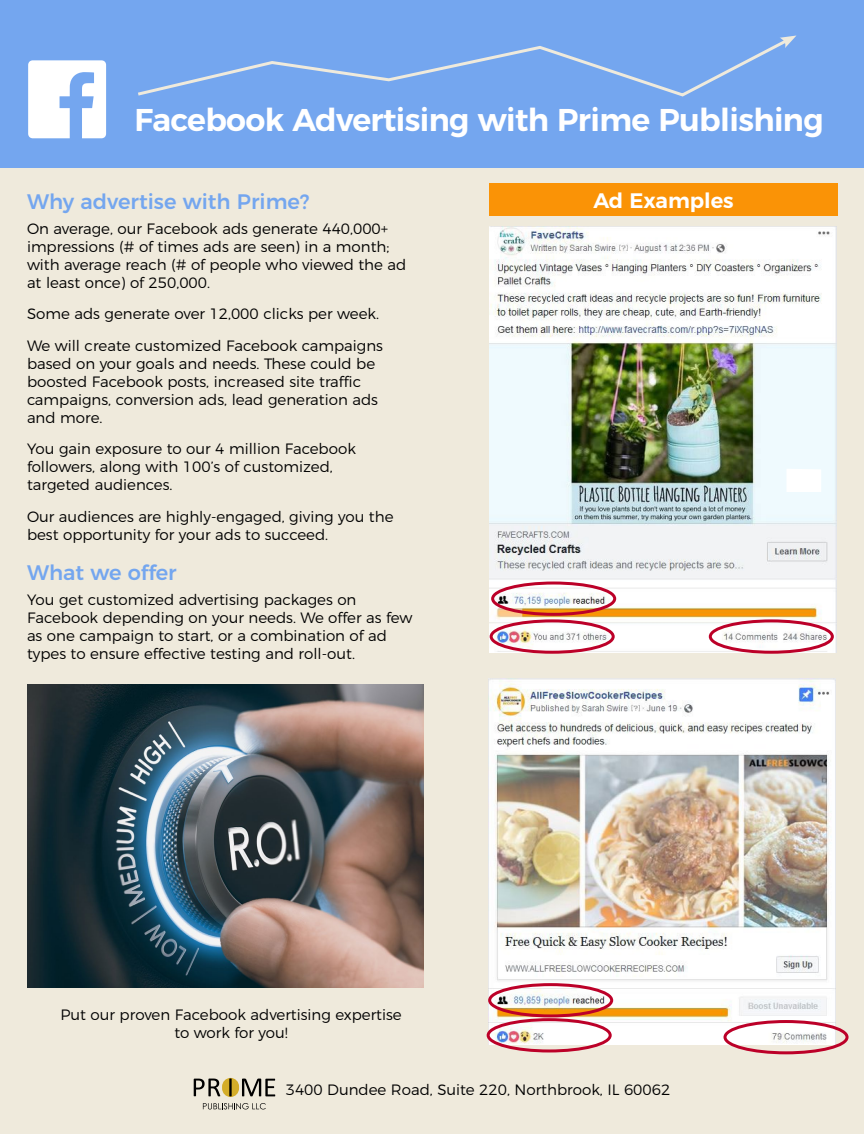
<style>
.page{position:relative;width:864px;height:1134px;background:#fff}
.page>*{position:absolute;margin:0;border:0;box-sizing:border-box;transform-origin:0 0}
.t1{font:600 31.5px "Montserrat";letter-spacing:-.02em;color:#fff}
.t2{font:500 21px "Montserrat";color:#74a6ef}
.t3{font:600 21px "Montserrat";color:#fff}
.t4{font:300 15px/18px "Montserrat";color:#000}
</style>
<div class="page">
<div style="left:0;top:157px;width:864px;height:977px;background:#efeadc"></div>
<img style="left:490px;top:227px;width:347px;height:425px">
<img style="left:489px;top:678px;width:347px;height:366px">
<svg style="left:786px;top:469px;width:35px;height:23px"></svg>
<div style="left:0;top:0;width:864px;height:167px;background:#74a6ef"></div>
<svg style="left:28px;top:60px;width:78px;height:78px"></svg>
<svg style="left:138px;top:42px;width:642px;height:55px"></svg>
<svg style="left:780px;top:36px;width:16px;height:12px"></svg>
<img style="left:27px;top:685px;width:396px;height:302px">
<div style="left:489px;top:184px;width:349px;height:32px;background:#fa9306"></div>
<div style="left:491px;top:582px;width:125px;height:34px;border:3px solid #bc0028;border-radius:50%"></div>
<div style="left:488px;top:983px;width:125px;height:34px;border:3px solid #bc0028;border-radius:50%"></div>
<div style="left:487px;top:1018px;width:125px;height:34px;border:3px solid #bc0028;border-radius:50%"></div>
<div style="left:724px;top:1020px;width:125px;height:34px;border:3px solid #bc0028;border-radius:50%"></div>
<div style="left:490px;top:619px;width:125px;height:35px;border:3px solid #bc0028;border-radius:50%"></div>
<div style="left:709px;top:619px;width:125px;height:35px;border:3px solid #bc0028;border-radius:50%"></div>
<div style="left:222px;top:1078px;width:17px;height:19px;background:#d4ad29;border-radius:9px"></div>
<svg style="left:203px;top:1103px;width:63px;height:6px"></svg>
<svg style="left:229px;top:1078px;width:3px;height:18px"></svg>
<svg style="left:194px;top:1079px;width:26px;height:17px"></svg>
<svg style="left:242px;top:1079px;width:33px;height:17px"></svg>
<h1 class="t1" style="left:134px;top:95px;width:691px">Facebook Advertising with Prime Publishing</h1>
<h2 class="t2" style="left:27px;top:185px;width:284px">Why advertise with Prime?</h2>
<p class="t4" style="left:27px;top:218px;width:381px">On average, our Facebook ads generate 440,000+ impressions (# of times ads are seen) in a month; with average reach (# of people who viewed the ad at least once) of 250,000.</p>
<p class="t4" style="left:27px;top:297px;width:358px;line-height:31.5px">Some ads generate over 12,000 clicks per week.<br>We will create customized Facebook campaigns</p>
<p class="t4" style="left:27px;top:353px;width:352px">based on your goals and needs. These could be boosted Facebook posts, increased site traffic campaigns, conversion ads, lead generation ads and more.</p>
<p class="t4" style="left:27px;top:439px;width:330px">You gain exposure to our 4 million Facebook followers, along with 100’s of customized, targeted audiences.</p>
<p class="t4" style="left:27px;top:506px;width:368px">Our audiences are highly-engaged, giving you the best opportunity for your ads to succeed.</p>
<h2 class="t2" style="left:27px;top:556px;width:151px">What we offer</h2>
<p class="t4" style="left:27px;top:589px;width:387px">You get customized advertising packages on Facebook depending on your needs. We offer as few as one campaign to start, or a combination of ad types to ensure effective testing and roll-out.</p>
<p class="t4" style="left:61px;top:1004px;width:343px;text-align:center">Put our proven Facebook advertising expertise to work for you!</p>
<h2 class="t3" style="left:594px;top:184px;width:142px">Ad Examples</h2>
<p class="t4" style="left:286px;top:1080px;width:386px">3400 Dundee Road, Suite 220, Northbrook, IL 60062</p>
</div>
